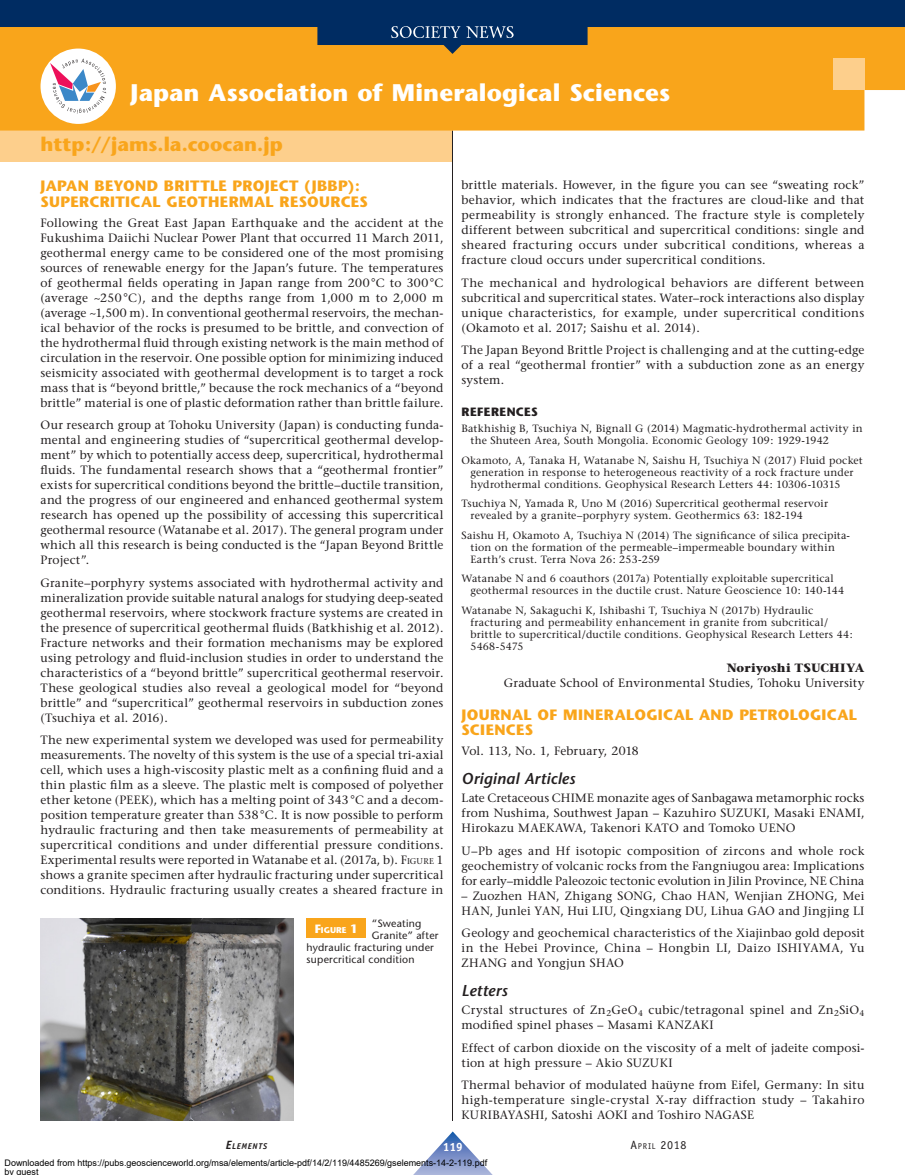
<style>
.page{position:relative;width:905px;height:1175px;background:#fff}
.page>*{position:absolute;margin:0;border:0;box-sizing:border-box;transform-origin:0 0}
.Titre_SocNews{font:700 24px "Stone Sans";letter-spacing:.005em;color:#fff}
.W_SocNews{font:700 19.5px "Stone Sans";color:#f9a51b}
.NIVEAU_2{font:italic 600 15.75px "Stone Sans";letter-spacing:.005em;color:#231f20}
.NIVEAU_1{font:700 15px/15.8px "Stone Sans";letter-spacing:.02em;color:#f9a51b}
.Texte_courant{font:12px/15px "Stone Serif";letter-spacing:.015em;color:#231f20;text-align:justify}
.Signature_2{font:12px "Stone Serif";letter-spacing:.005em;color:#231f20}
.Signature{font:700 12px "Stone Serif";letter-spacing:.01em;color:#231f20}
.NIVEAU_1-2{font:700 12px "Stone Sans";letter-spacing:.04em;color:#231f20}
.t1{font:12px "Officina Sans";color:#231f20}
.t2{font:700 12px "Officina Sans";color:#fff}
.Références{font:10.5px/12px "Stone Serif";letter-spacing:.02em;color:#231f20}
.Vignette_photo{font:10.5px "Stone Sans";letter-spacing:.02em;color:#231f20}
.t3{font:9px/9px "Arial";color:#000}
.t4{font:italic 700 8.4px "Officina Sans";letter-spacing:.08em;color:#231f20}
.t5{font:700 8.4px "Stone Sans";color:#fff}
.s1{font-style:inherit}
.s2{font-size:8.4px}
.s3{font-size:12px}
</style>
<div class="page">
<div style="left:0;top:130px;width:452px;height:32px;background:#fdcf8c"></div>
<hr style="left:452px;top:130px;width:1px;height:990px;background:#231f20">
<div style="left:0;top:54px;width:904px;height:76px;background:#f9a51b"></div>
<div style="left:832px;top:58px;width:32px;height:32px;background:#fdcf8c"></div>
<div style="left:40px;top:49px;width:76px;height:75px;background:#fff;border-radius:50%"></div>
<svg style="left:50px;top:59px;width:56px;height:55px"></svg>
<img style="left:40px;top:918px;width:253px;height:202px">
<div style="left:306px;top:918px;width:60px;height:20px;background:#f9a51b"></div>
<svg style="left:0;top:0;width:904px;height:54px;background:#665d45"></svg>
<svg style="left:414px;top:1131px;width:78px;height:43px"></svg>
<svg style="left:391px;top:26px;width:122px;height:12px"></svg>
<p class="Titre_SocNews" style="left:130px;top:78px;width:541px">Japan Association of Mineralogical Sciences</p>
<p class="W_SocNews" style="left:40px;top:133px;width:244px">http://jams.la.coocan.jp</p>
<p class="NIVEAU_1" style="left:40px;top:178px;width:329px">JAPAN BEYOND BRITTLE PROJECT (JBBP):<br>SUPERCRITICAL GEOTHERMAL RESOURCES</p>
<p class="Texte_courant" style="left:40px;top:215px;width:404px">Following the Great East Japan Earthquake and the accident at the Fukushima Daiichi Nuclear Power Plant that occurred 11 March 2011, geothermal energy came to be considered one of the most promising sources of renewable energy for the Japan’s future. The temperatures of geothermal fields operating in Japan range from 200°C to 300°C (average ~250 °C), and the depths range from 1,000 m to 2,000 m (average ~1,500 m). In conventional geothermal reservoirs, the mechan&shy;ical behavior of the rocks is presumed to be brittle, and convection of the hydrothermal fluid through existing network is the main method of circulation in the reservoir. One possible option for minimizing induced seismicity associated with geothermal development is to target a rock mass that is “beyond brittle,” because the rock mechanics of a “beyond brittle” material is one of plastic deformation rather than brittle failure.</p>
<p class="Texte_courant" style="left:40px;top:417px;width:404px">Our research group at Tohoku University (Japan) is conducting funda&shy;mental and engineering studies of “supercritical geothermal develop&shy;ment” by which to potentially access deep, supercritical, hydrothermal fluids. The fundamental research shows that a “geothermal frontier” exists for supercritical conditions beyond the brittle–ductile transition, and the progress of our engineered and enhanced geothermal system research has opened up the possibility of accessing this supercritical geothermal resource (Watanabe et al. 2017). The general program under which all this research is being conducted is the “Japan Beyond Brittle Project”.</p>
<p class="Texte_courant" style="left:40px;top:575px;width:404px">Granite–porphyry systems associated with hydrothermal activity and mineralization provide suitable natural analogs for studying deep-seated geothermal reservoirs, where stockwork fracture systems are created in the presence of supercritical geothermal fluids (Batkhishig et al. 2012).<br>Fracture networks and their formation mechanisms may be explored using petrology and fluid-inclusion studies in order to understand the characteristics of a “beyond brittle” supercritical geothermal reservoir.<br>These geological studies also reveal a geological model for “beyond brittle” and “supercritical” geothermal reservoirs in subduction zones (Tsuchiya et al. 2016).</p>
<p class="Texte_courant" style="left:40px;top:732px;width:404px">The new experimental system we developed was used for permeability measurements. The novelty of this system is the use of a special tri-axial cell, which uses a high-viscosity plastic melt as a confining fluid and a thin plastic film as a sleeve. The plastic melt is composed of polyether ether ketone (PEEK), which has a melting point of 343°C and a decom&shy;position temperature greater than 538°C. It is now possible to perform hydraulic fracturing and then take measurements of permeability at supercritical conditions and under differential pressure conditions.<br>Experimental results were reported in Watanabe et al. (2017a, b). <span class="s1">F</span><span class="s2">IGURE</span> <span class="s1">1 </span>shows a granite specimen after hydraulic fracturing under supercritical conditions. Hydraulic fracturing usually creates a sheared fracture in</p>
<p class="Texte_courant" style="left:461px;top:177px;width:404px">brittle materials. However, in the figure you can see “sweating rock” behavior, which indicates that the fractures are cloud-like and that permeability is strongly enhanced. The fracture style is completely different between subcritical and supercritical conditions: single and sheared fracturing occurs under subcritical conditions, whereas a fracture cloud occurs under supercritical conditions.</p>
<p class="Texte_courant" style="left:461px;top:275px;width:404px">The mechanical and hydrological behaviors are different between subcritical and supercritical states. Water–rock interactions also display unique characteristics, for example, under supercritical conditions (Okamoto et al. 2017; Saishu et al. 2014).</p>
<p class="Texte_courant" style="left:461px;top:342px;width:404px">The Japan Beyond Brittle Project is challenging and at the cutting-edge of a real “geothermal frontier” with a subduction zone as an energy system.</p>
<p class="NIVEAU_1-2" style="left:461px;top:404px;width:78px">REFERENCES</p>
<p class="Références" style="left:470px;top:422px;width:394px;text-indent:-9px">Batkhishig B, Tsuchiya N, Bignall G (2014) Magmatic-hydrothermal activity in the Shuteen Area, South Mongolia. Economic Geology 109: 1929-1942</p>
<p class="Références" style="left:470px;top:454px;width:394px;text-indent:-9px">Okamoto, A, Tanaka H, Watanabe N, Saishu H, Tsuchiya N (2017) Fluid pocket generation in response to heterogeneous reactivity of a rock fracture under hydrothermal conditions. Geophysical Research Letters 44: 10306-10315</p>
<p class="Références" style="left:470px;top:497px;width:359px;text-indent:-9px">Tsuchiya N, Yamada R, Uno M (2016) Supercritical geothermal reservoir revealed by a granite–porphyry system. Geothermics 63: 182-194</p>
<p class="Références" style="left:470px;top:529px;width:381px;text-indent:-9px">Saishu H, Okamoto A, Tsuchiya N (2014) The significance of silica precipita&shy;tion on the formation of the permeable–impermeable boundary within<br>Earth’s crust. Terra Nova 26: 253-259</p>
<p class="Références" style="left:470px;top:572px;width:375px;text-indent:-9px">Watanabe N and 6 coauthors (2017a) Potentially exploitable supercritical geothermal resources in the ductile crust. Nature Geoscience 10: 140-144</p>
<p class="Références" style="left:470px;top:604px;width:384px;text-indent:-9px">Watanabe N, Sakaguchi K, Ishibashi T, Tsuchiya N (2017b) Hydraulic fracturing and permeability enhancement in granite from subcritical/ brittle to supercritical/ductile conditions. Geophysical Research Letters 44:<br>5468-5475</p>
<p class="Signature" style="left:727px;top:660px;width:139px">Noriyoshi TSUCHIYA</p>
<p class="Signature_2" style="left:504px;top:676px;width:362px">Graduate School of Environmental Studies, Tohoku University</p>
<p class="NIVEAU_1" style="left:461px;top:706px;width:397px">JOURNAL OF MINERALOGICAL AND PETROLOGICAL<br>SCIENCES</p>
<p class="Texte_courant" style="left:461px;top:743px;width:179px">Vol. 113, No. 1, February, 2018</p>
<p class="NIVEAU_2" style="left:461px;top:769px;width:115px">Original Articles</p>
<p class="Texte_courant" style="left:461px;top:790px;width:404px">Late Cretaceous CHIME monazite ages of Sanbagawa metamorphic rocks from Nushima, Southwest Japan – Kazuhiro SUZUKI, Masaki ENAMI, Hirokazu MAEKAWA, Takenori KATO and Tomoko UENO</p>
<p class="Texte_courant" style="left:461px;top:843px;width:404px">U–Pb ages and Hf isotopic composition of zircons and whole rock geochemistry of volcanic rocks from the Fangniugou area: Implications for early–middle Paleozoic tectonic evolution in Jilin Province, NE China</p>
<p class="Texte_courant" style="left:461px;top:888px;width:404px">– Zuozhen HAN, Zhigang SONG, Chao HAN, Wenjian ZHONG, Mei<br>HAN, Junlei YAN, Hui LIU, Qingxiang DU, Lihua GAO and Jingjing LI</p>
<p class="Texte_courant" style="left:461px;top:925px;width:404px">Geology and geochemical characteristics of the Xiajinbao gold deposit in the Hebei Province, China – Hongbin LI, Daizo ISHIYAMA, Yu ZHANG and Yongjun SHAO</p>
<p class="NIVEAU_2" style="left:461px;top:981px;width:47px">Letters</p>
<p class="Texte_courant" style="left:461px;top:1002px;width:404px">Crystal structures of Zn<sub>2</sub>GeO<sub>4</sub> cubic/tetragonal spinel and Zn<sub>2</sub>SiO<sub>4 </sub>modified spinel phases – Masami KANZAKI</p>
<p class="Texte_courant" style="left:461px;top:1040px;width:404px">Effect of carbon dioxide on the viscosity of a melt of jadeite composi&shy;tion at high pressure – Akio SUZUKI</p>
<p class="Texte_courant" style="left:461px;top:1077px;width:404px">Thermal behavior of modulated haüyne from Eifel, Germany: In situ high-temperature single-crystal X-ray diffraction study – Takahiro KURIBAYASHI, Satoshi AOKI and Toshiro NAGASE</p>
<p class="t5" style="left:315px;top:924px;width:44px"><span class="s3">F</span>IGURE <span class="s3">1</span></p>
<p class="Vignette_photo" style="left:372px;top:917px;width:51px">“Sweating</p>
<p class="Vignette_photo" style="left:372px;top:929px;width:68px">Granite” after</p>
<p class="Vignette_photo" style="left:306px;top:941px;width:129px">hydraulic fracturing under</p>
<p class="Vignette_photo" style="left:306px;top:953px;width:109px">supercritical condition</p>
<p class="t4" style="left:226px;top:1141px;width:43px"><span class="s3">E</span>LEMENTS</p>
<p class="t2" style="left:443px;top:1139px;width:22px">119</p>
<p class="t1" style="left:630px;top:1138px;width:57px">A<span class="s2">pril</span> 2018</p>
<p class="t3" style="left:4px;top:1159px;width:484px">Downloaded from https://pubs.geoscienceworld.org/msa/elements/article-pdf/14/2/119/4485269/gselements-14-2-119.pdf by guest</p>
</div>
